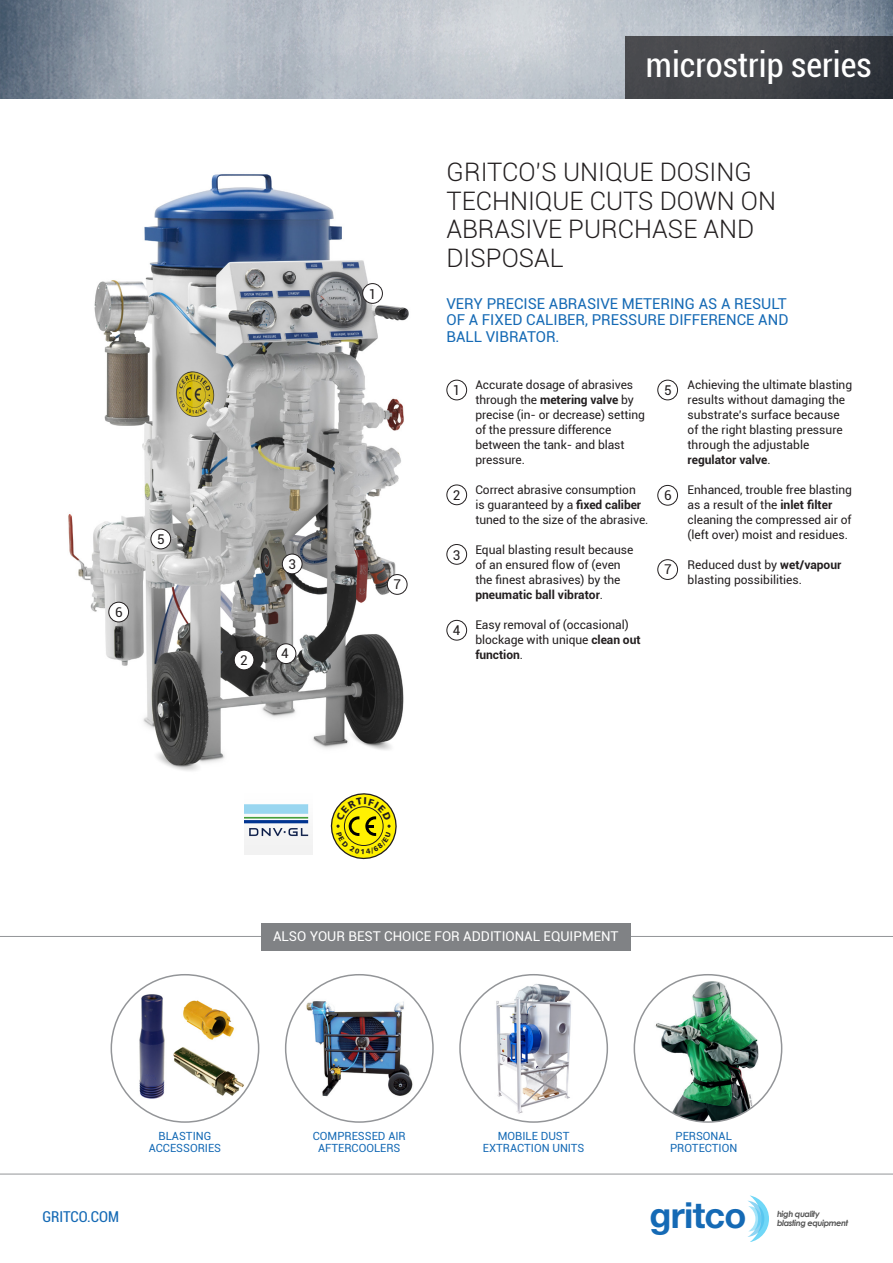
<style>
.page{position:relative;width:893px;height:1263px;background:#fff}
.page>*{position:absolute;margin:0;border:0;box-sizing:border-box;transform-origin:0 0}
.t1{font:700 36px "Helvetica Neue";letter-spacing:-.02em;color:#156ab5}
.t2{font:condensed 34.5px "Roboto";color:#fff}
.t3{font:300 25.5px/28.5px "Roboto";color:#231f20}
.t4{font:15px/16.5px "Roboto";color:#156ab5}
.t5{font:condensed 15px "Roboto";color:#156ab5}
.t6{font:13.5px "Roboto";color:#fff}
.t7{font:13.5px "Roboto";color:#231f20}
.t8{font:12px/15px "Roboto";letter-spacing:-.005em;color:#231f20}
.t9{font:11.25px/12px "Roboto";color:#156ab5;text-align:center}
.t10{font:italic 700 8.4px "Century Gothic";letter-spacing:-.05em;color:#565656}
.s1{font-weight:700}
</style>
<div class="page">
<img style="left:0;top:0;width:893px;height:99px">
<div style="left:446px;top:380px;width:21px;height:20px;border:1px solid #231f20;border-radius:50%"></div>
<div style="left:446px;top:544px;width:21px;height:21px;border:1px solid #231f20;border-radius:50%"></div>
<div style="left:446px;top:620px;width:21px;height:21px;border:1px solid #231f20;border-radius:50%"></div>
<div style="left:446px;top:484px;width:21px;height:21px;border:1px solid #231f20;border-radius:50%"></div>
<svg style="left:748px;top:1195px;width:21px;height:47px"></svg>
<hr style="left:0;top:1174px;width:893px;height:1px;background:#939598">
<div style="left:657px;top:485px;width:21px;height:20px;border:1px solid #231f20;border-radius:50%"></div>
<div style="left:657px;top:559px;width:21px;height:21px;border:1px solid #231f20;border-radius:50%"></div>
<div style="left:657px;top:380px;width:21px;height:20px;border:1px solid #231f20;border-radius:50%"></div>
<hr style="left:0;top:936px;width:893px;height:1px;background:#939598">
<div style="left:262px;top:923px;width:369px;height:27px;background:#808285"></div>
<img style="left:652px;top:981px;width:106px;height:141px">
<img style="left:304px;top:997px;width:113px;height:104px">
<div style="left:626px;top:36px;width:267px;height:63px;background:linear-gradient(to right,#4f5053,#32363c)"></div>
<img style="left:489px;top:980px;width:89px;height:138px">
<img style="left:133px;top:989px;width:113px;height:114px">
<img style="left:68px;top:174px;width:341px;height:597px">
<div style="left:363px;top:284px;width:19px;height:19px;background:#fff;border-radius:50%"></div>
<div style="left:362px;top:283px;width:21px;height:21px;border:1px solid #231f20;border-radius:50%"></div>
<div style="left:234px;top:650px;width:20px;height:20px;background:#fff;border-radius:50%"></div>
<div style="left:234px;top:649px;width:21px;height:21px;border:1px solid #231f20;border-radius:50%"></div>
<div style="left:282px;top:554px;width:20px;height:20px;background:#fff;border-radius:50%"></div>
<div style="left:282px;top:554px;width:20px;height:20px;border:1px solid #231f20;border-radius:50%"></div>
<div style="left:276px;top:644px;width:20px;height:19px;background:#fff;border-radius:50%"></div>
<div style="left:276px;top:643px;width:20px;height:21px;border:1px solid #231f20;border-radius:50%"></div>
<div style="left:151px;top:529px;width:20px;height:20px;background:#fff;border-radius:50%"></div>
<div style="left:151px;top:529px;width:20px;height:20px;border:1px solid #231f20;border-radius:50%"></div>
<div style="left:109px;top:602px;width:20px;height:20px;background:#fff;border-radius:50%"></div>
<div style="left:108px;top:602px;width:21px;height:20px;border:1px solid #231f20;border-radius:50%"></div>
<div style="left:387px;top:575px;width:20px;height:19px;background:#fff;border-radius:50%"></div>
<div style="left:387px;top:574px;width:20px;height:21px;border:1px solid #231f20;border-radius:50%"></div>
<img style="left:244px;top:804px;width:69px;height:50px">
<svg style="left:330px;top:793px;width:67px;height:67px"></svg>
<p class="t7" style="left:115px;top:603px;width:9px">6</p>
<p class="t7" style="left:157px;top:530px;width:9px">5</p>
<p class="t7" style="left:240px;top:651px;width:9px">2</p>
<p class="t7" style="left:288px;top:554px;width:9px">3</p>
<p class="t7" style="left:281px;top:644px;width:9px">4</p>
<p class="t7" style="left:369px;top:284px;width:9px">1</p>
<p class="t7" style="left:394px;top:575px;width:9px">7</p>
<p class="t2" style="left:646px;top:41px;width:227px">microstrip series</p>
<p class="t3" style="left:446px;top:157px;width:331px">GRITCO’S UNIQUE DOSING<br>TECHNIQUE CUTS DOWN ON<br>ABRASIVE PURCHASE AND<br>DISPOSAL</p>
<p class="t4" style="left:446px;top:295px;width:343px">VERY PRECISE ABRASIVE METERING AS A RESULT<br>OF A FIXED CALIBER, PRESSURE DIFFERENCE AND<br>BALL VIBRATOR.</p>
<p class="t7" style="left:453px;top:381px;width:9px">1</p>
<p class="t7" style="left:453px;top:486px;width:9px">2</p>
<p class="t7" style="left:453px;top:545px;width:9px">3</p>
<p class="t7" style="left:453px;top:621px;width:9px">4</p>
<p class="t8" style="left:475px;top:377px;width:171px">Accurate dosage of abrasives through the <span class="s1">metering valve</span> by precise (in- or decrease) setting of the pressure difference between the tank- and blast pressure.</p>
<p class="t8" style="left:475px;top:482px;width:175px">Correct abrasive consumption<br>is guaranteed by a <span class="s1">fixed caliber </span>tuned to the size of the abrasive.</p>
<p class="t8" style="left:475px;top:542px;width:160px">Equal blasting result because of an ensured flow of (even the finest abrasives) by the <span class="s1">pneumatic ball vibrator</span>.</p>
<p class="t8" style="left:475px;top:617px;width:167px">Easy removal of (occasional) blockage with unique <span class="s1">clean out function</span>.</p>
<p class="t7" style="left:664px;top:381px;width:9px">5</p>
<p class="t7" style="left:664px;top:486px;width:9px">6</p>
<p class="t7" style="left:664px;top:560px;width:9px">7</p>
<p class="t8" style="left:688px;top:377px;width:166px">Achieving the ultimate blasting results without damaging the substrate’s surface because</p>
<p class="t8" style="left:688px;top:422px;width:157px">of the right blasting pressure through the adjustable <span class="s1">regulator valve</span>.</p>
<p class="t8" style="left:688px;top:482px;width:166px">Enhanced, trouble free blasting as a result of the <span class="s1">inlet filter </span>cleaning the compressed air of (left over) moist and residues.</p>
<p class="t8" style="left:688px;top:557px;width:155px">Reduced dust by <span class="s1">wet/vapour </span>blasting possibilities.</p>
<p class="t6" style="left:273px;top:927px;width:347px">ALSO YOUR BEST CHOICE FOR ADDITIONAL EQUIPMENT</p>
<p class="t5" style="left:43px;top:1206px;width:78px">GRITCO.COM</p>
<p class="t9" style="left:159px;top:1130px;width:54px">BLASTING</p>
<p class="t9" style="left:149px;top:1142px;width:74px">ACCESSORIES</p>
<p class="t9" style="left:313px;top:1130px;width:94px">COMPRESSED AIR<br>AFTERCOOLERS</p>
<p class="t9" style="left:498px;top:1130px;width:73px">MOBILE DUST</p>
<p class="t9" style="left:483px;top:1142px;width:103px">EXTRACTION UNITS</p>
<p class="t9" style="left:676px;top:1130px;width:58px">PERSONAL</p>
<p class="t9" style="left:670px;top:1142px;width:69px">PROTECTION</p>
<p class="t1" style="left:650px;top:1193px;width:98px">gritco</p>
<p class="t10" style="left:777px;top:1207px;width:44px">high quality</p>
<p class="t10" style="left:777px;top:1216px;width:73px">blasting equipment</p>
</div>
